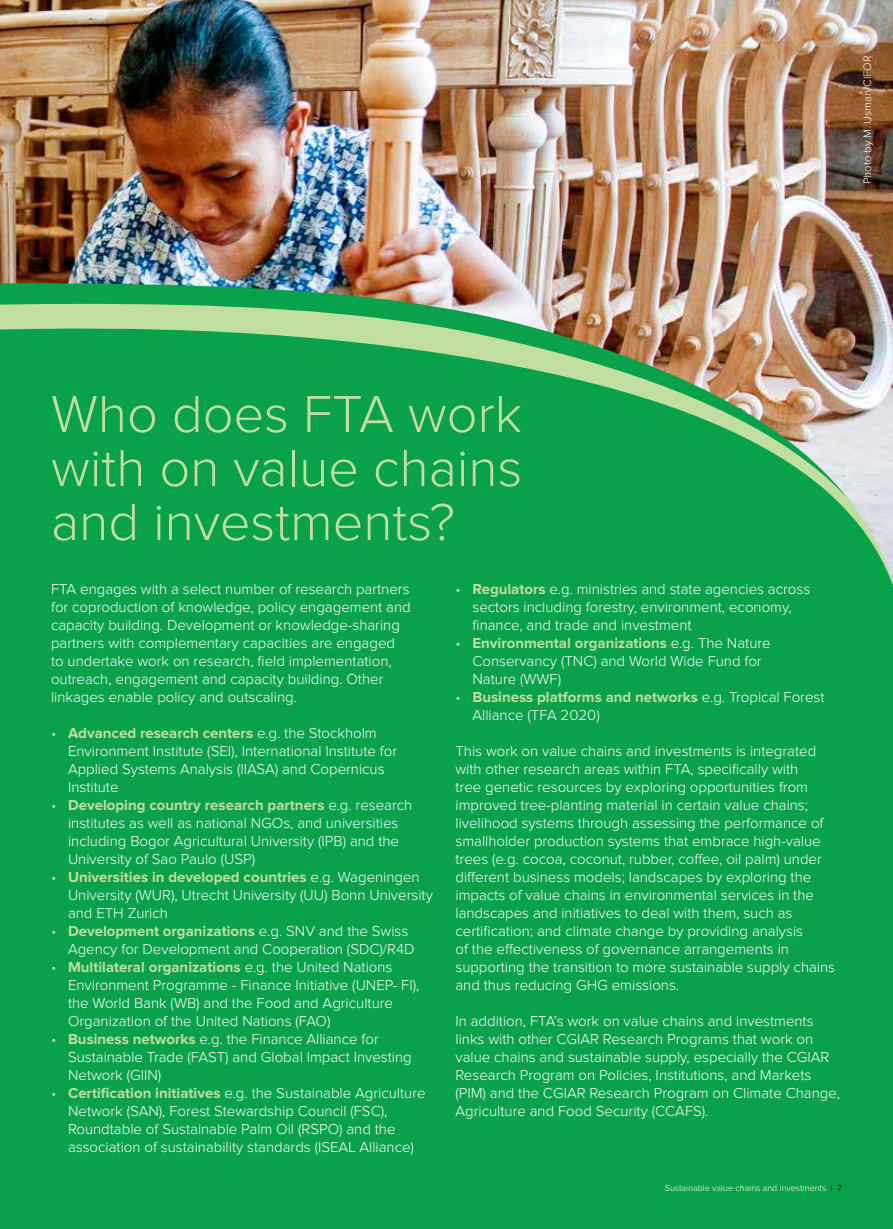
<style>
.page{position:relative;width:893px;height:1229px;background:#fff}
.page>*{position:absolute;margin:0;border:0;box-sizing:border-box;transform-origin:0 0}
.t1{font:300 54px/54px "Proxima Nova";color:#c0de9f;text-align:justify}
.t2{font:300 15px/18px "Proxima Nova";color:#fff}
.t3{font:300 11.25px "Proxima Nova";color:#fff}
.t4{font:300 9px "Proxima Nova";color:#fff}
.s1{color:#c0de9f}
.s2{font-weight:700;color:#c0de9f}
.s3{color:#000}
</style>
<div class="page">
<div style="left:0;top:276px;width:893px;height:953px;background:#09a14b"></div>
<img style="left:0;top:0;width:893px;height:582px">
<p class="t3" style="left:862px;top:184px;width:130px;rotate:-90deg">Photo by M. Usman/CIFOR</p>
<h1 class="t1" style="left:51px;top:389px;width:473px">Who does FTA work with on value chains and investments?</h1>
<p class="t2" style="left:51px;top:581px;width:361px">FTA engages with a select number of research partners for coproduction of knowledge, policy engagement and capacity building. Development or knowledge-sharing partners with complementary capacities are engaged to undertake work on research, field implementation, outreach, engagement and capacity building. Other linkages enable policy and outscaling.</p>
<p class="t2" style="left:68px;top:725px;width:331px;text-indent:-17px"><span class="s1">•</span> <span class="s2">Advanced research centers</span> e.g. the Stockholm Environment Institute (SEI), International Institute for Applied Systems Analysis (IIASA) and Copernicus Institute</p>
<p class="t2" style="left:68px;top:797px;width:346px;text-indent:-17px"><span class="s1">•</span> <span class="s2">Developing country research partners</span> e.g. research institutes as well as national NGOs, and universities including Bogor Agricultural University (IPB) and the University of Sao Paulo (USP)</p>
<p class="t2" style="left:68px;top:869px;width:366px;text-indent:-17px"><span class="s1">•</span> <span class="s2">Universities in developed countries</span> e.g. Wageningen<br>University (WUR), Utrecht University (UU) Bonn University and ETH Zurich</p>
<p class="t2" style="left:68px;top:923px;width:348px;text-indent:-17px"><span class="s1">•</span> <span class="s2">Development organizations</span> e.g. SNV and the Swiss<br>Agency for Development and Cooperation (SDC)/R4D</p>
<p class="t2" style="left:68px;top:959px;width:353px;text-indent:-17px"><span class="s1">•</span> <span class="s2">Multilateral organizations</span> e.g. the United Nations Environment Programme - Finance Initiative (UNEP- FI), the World Bank (WB) and the Food and Agriculture Organization of the United Nations (FAO)</p>
<p class="t2" style="left:68px;top:1031px;width:345px;text-indent:-17px"><span class="s1">•</span> <span class="s2">Business networks</span> e.g. the Finance Alliance for<br>Sustainable Trade (FAST) and Global Impact Investing<br>Network (GIIN)</p>
<p class="t2" style="left:68px;top:1085px;width:359px;text-indent:-17px"><span class="s1">•</span> <span class="s2">Certification initiatives</span> e.g. the Sustainable Agriculture Network (SAN), Forest Stewardship Council (FSC), Roundtable of Sustainable Palm Oil (RSPO) and the association of sustainability standards (ISEAL Alliance)</p>
<p class="t2" style="left:472px;top:581px;width:339px;text-indent:-17px"><span class="s1">•</span> <span class="s2">Regulators</span> e.g. ministries and state agencies across sectors including forestry, environment, economy, finance, and trade and investment</p>
<p class="t2" style="left:472px;top:635px;width:300px;text-indent:-17px"><span class="s1">•</span> <span class="s2">Environmental organizations</span> e.g. The Nature<br>Conservancy (TNC) and World Wide Fund for<br>Nature (WWF)</p>
<p class="t2" style="left:472px;top:689px;width:354px;text-indent:-17px"><span class="s1">•</span> <span class="s2">Business platforms and networks</span> e.g. Tropical Forest<br>Alliance (TFA 2020)</p>
<p class="t2" style="left:455px;top:743px;width:381px">This work on value chains and investments is integrated with other research areas within FTA, specifically with<br>tree genetic resources by exploring opportunities from improved tree-planting material in certain value chains; livelihood systems through assessing the performance of smallholder production systems that embrace high-value trees (e.g. cocoa, coconut, rubber, coffee, oil palm) under different business models; landscapes by exploring the impacts of value chains in environmental services in the landscapes and initiatives to deal with them, such as certification; and climate change by providing analysis<br>of the effectiveness of governance arrangements in supporting the transition to more sustainable supply chains and thus reducing GHG emissions.</p>
<p class="t2" style="left:455px;top:1013px;width:386px">In addition, FTA’s work on value chains and investments links with other CGIAR Research Programs that work on value chains and sustainable supply, especially the CGIAR Research Program on Policies, Institutions, and Markets (PIM) and the CGIAR Research Program on Climate Change, Agriculture and Food Security (CCAFS).</p>
<p class="t4" style="left:665px;top:1183px;width:179px">Sustainable value chains and investments <span class="s3">| 7</span></p>
</div>
